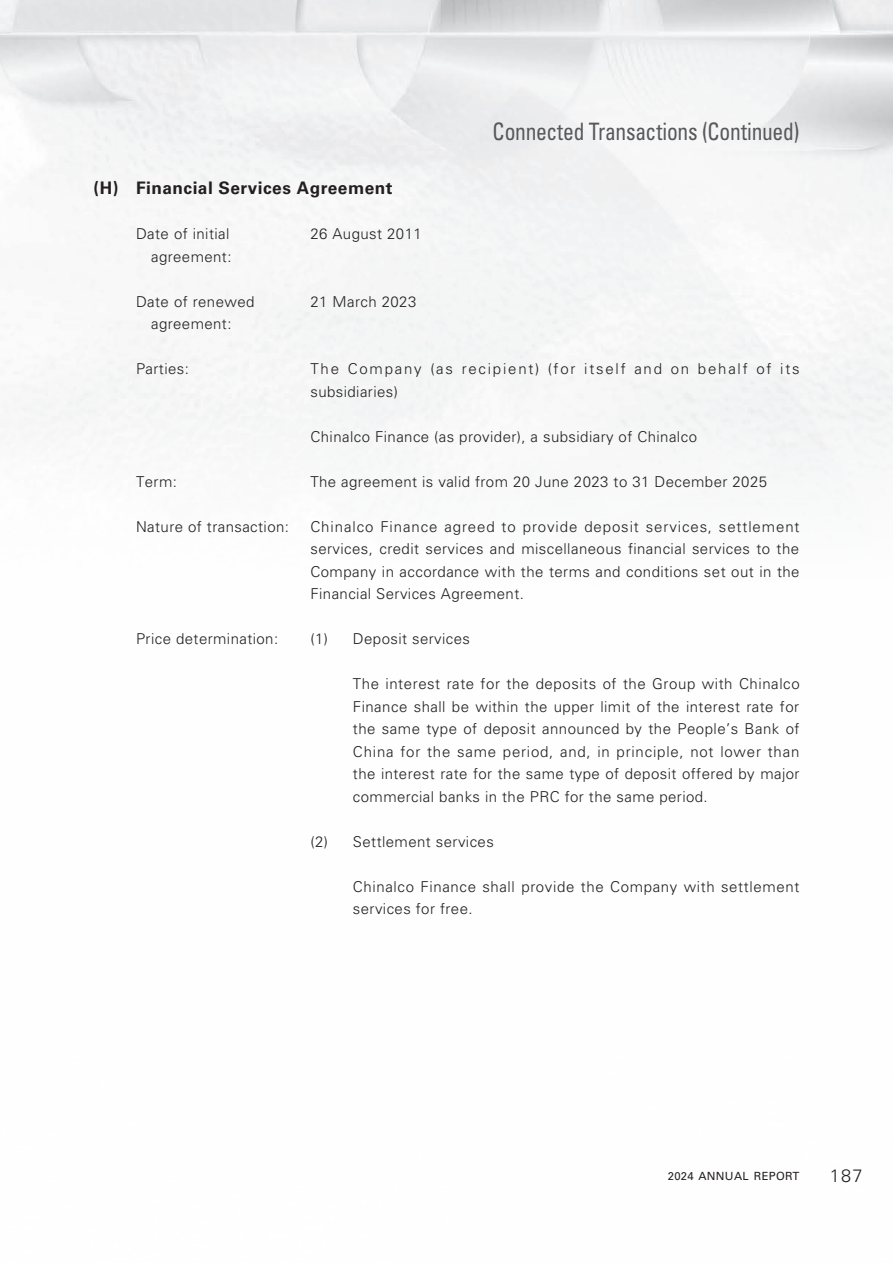
<style>
.page{position:relative;width:893px;height:1263px;background:#fff}
.page>*{position:absolute;margin:0;border:0;box-sizing:border-box;transform-origin:0 0}
.t1{font:condensed 24px "Univers LT Std";letter-spacing:-.015em;color:#57585a;scale:.9 1}
.t2{font:300 18px "Univers LT Std";color:#231f20}
.t3{font:700 17.25px "Univers LT Std";letter-spacing:.03em;color:#231f20}
.t4{font:300 15px/22.5px "Univers LT Std";letter-spacing:.03em;color:#231f20;text-align:justify}
.t5{font:300 15px/22.5px "Univers LT Std";letter-spacing:.12em;color:#231f20}
.t6{font:11.25px "Univers LT Std";letter-spacing:.03em;color:#231f20}
</style>
<div class="page">
<h1 class="t1" style="left:493px;top:116px;width:342px">Connected Transactions (Continued)</h1>
<p class="t3" style="left:94px;top:178px;width:301px">(H) Financial Services Agreement</p>
<p class="t4" style="left:136px;top:222px;width:97px;text-align:right">Date of initial agreement:</p>
<p class="t4" style="left:310px;top:222px;width:113px">26 August 2011</p>
<p class="t4" style="left:136px;top:290px;width:120px;text-align:center">Date of renewed agreement:</p>
<p class="t4" style="left:310px;top:290px;width:107px">21 March 2023</p>
<p class="t4" style="left:136px;top:357px;width:54px">Parties:</p>
<p class="t5" style="left:310px;top:357px;width:491px">The Company (as recipient) (for itself and on behalf of its subsidiaries)</p>
<p class="t4" style="left:310px;top:425px;width:388px">Chinalco Finance (as provider), a subsidiary of Chinalco</p>
<p class="t4" style="left:136px;top:470px;width:42px">Term:</p>
<p class="t4" style="left:310px;top:470px;width:458px">The agreement is valid from 20 June 2023 to 31 December 2025</p>
<p class="t4" style="left:136px;top:515px;width:154px">Nature of transaction:</p>
<p class="t4" style="left:310px;top:515px;width:491px">Chinalco Finance agreed to provide deposit services, settlement services, credit services and miscellaneous financial services to the Company in accordance with the terms and conditions set out in the Financial Services Agreement.</p>
<p class="t4" style="left:136px;top:627px;width:144px">Price determination:</p>
<p class="t4" style="left:310px;top:627px;width:161px">(1) Deposit services</p>
<p class="t4" style="left:353px;top:672px;width:448px">The interest rate for the deposits of the Group with Chinalco Finance shall be within the upper limit of the interest rate for the same type of deposit announced by the People’s Bank of China for the same period, and, in principle, not lower than the interest rate for the same type of deposit offered by major commercial banks in the PRC for the same period.</p>
<p class="t4" style="left:310px;top:830px;width:185px">(2) Settlement services</p>
<p class="t4" style="left:353px;top:875px;width:448px">Chinalco Finance shall provide the Company with settlement services for free.</p>
<p class="t6" style="left:668px;top:1169px;width:133px">2024 ANNUAL REPORT</p>
<p class="t2" style="left:830px;top:1165px;width:34px">187</p>
</div>
